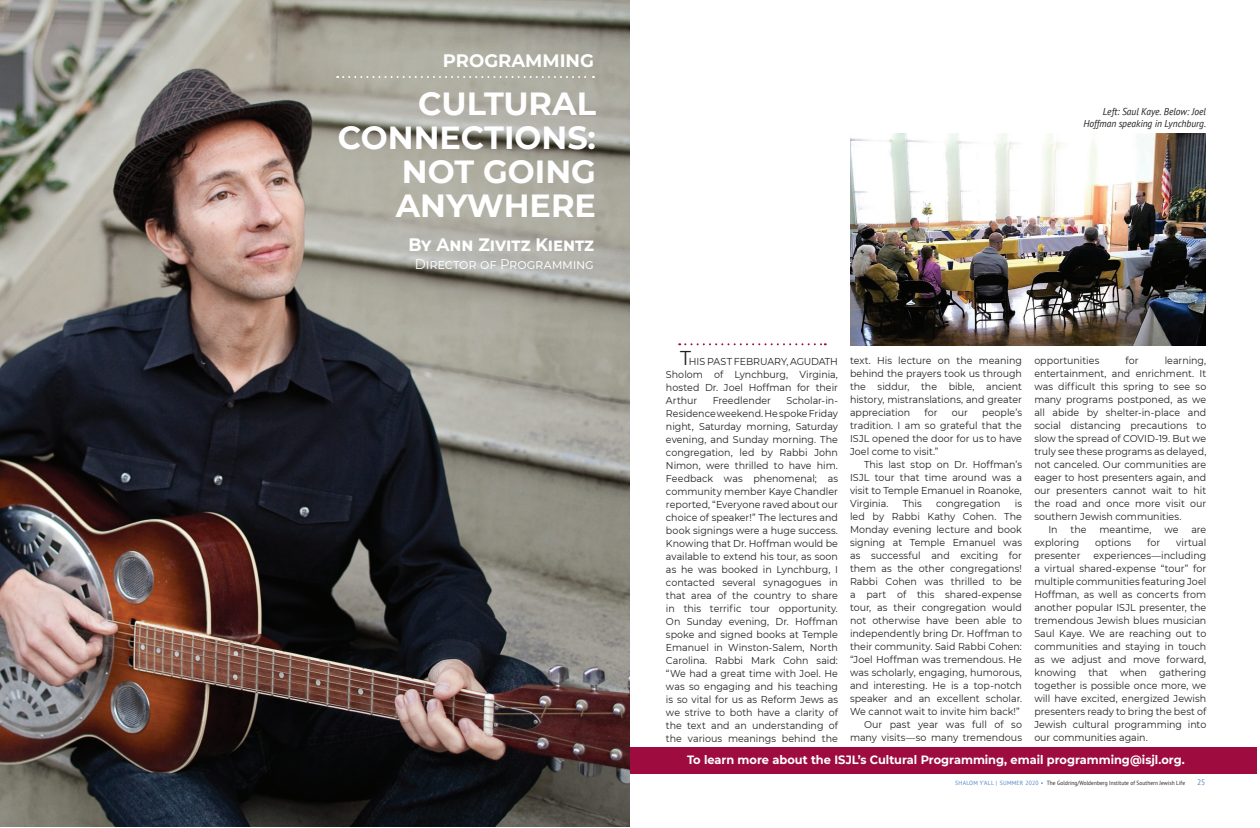
<style>
.page{position:relative;width:1260px;height:828px;background:#fff}
.page>*{position:absolute;margin:0;border:0;box-sizing:border-box;transform-origin:0 0}
.t1{font:700 32px/34px "Montserrat";color:#fff;text-align:right}
.t2{font:700 18px "Montserrat";color:#fff;scale:.95 1}
.t3{font:700 18px "Montserrat";color:#fff}
.t4{font:14px "Montserrat";color:#fff;scale:.95 1}
.t5{font:700 12px "Montserrat";letter-spacing:-.005em;color:#fff;scale:.95 1}
.t6{font:10px/13px "Montserrat";color:#231f20;text-align:justify;scale:.95 1}
.t7{font:italic 10px/12px "PT Sans";letter-spacing:-.005em;color:#231f20;text-align:right;scale:.95 1}
.t8{font:8px "PT Sans";color:#4d84c4;scale:.95 1}
.t9{font:6px "PT Sans";letter-spacing:.01em;color:#231f20;scale:.9 1}
.s1{font-size:20px}
.s2{color:#4d84c4}
</style>
<div class="page">
<div style="left:622px;top:747px;width:635px;height:27px;background:#9e0b3f"></div>
<img style="left:0;top:0;width:630px;height:827px">
<svg style="left:337px;top:76px;width:257px;height:2px"></svg>
<img style="left:850px;top:133px;width:356px;height:212px">
<svg style="left:679px;top:343px;width:147px;height:2px"></svg>
<h2 class="t3" style="left:443px;top:48px;width:153px">PROGRAMMING</h2>
<h1 class="t1" style="left:338px;top:85px;width:260px">CULTURAL<br>CONNECTIONS:<br>NOT GOING<br>ANYWHERE</h1>
<h2 class="t2" style="left:408px;top:231px;width:197px">By Ann Zivitz Kientz</h2>
<h3 class="t4" style="left:415px;top:254px;width:190px">Director of Programming</h3>
<p class="t7" style="left:1083px;top:105px;width:131px">Left: Saul Kaye. Below: Joel<br>Hoffman speaking in Lynchburg.</p>
<p class="t6" style="left:666px;top:354px;width:183px;text-indent:14px"><span class="s1">T</span>HIS PAST FEBRUARY, AGUDATH Sholom of Lynchburg, Virginia, hosted Dr. Joel Hoffman for their Arthur</p>
<p class="t6" style="left:850px;top:353px;width:183px">text. His lecture on the meaning behind the prayers took us through the siddur, the bible, ancient history, mistranslations, and greater appreciation</p>
<p class="t6" style="left:1034px;top:354px;width:70px">opportunities</p>
<p class="t6" style="left:1126px;top:354px;width:15px">for</p>
<p class="t6" style="left:1165px;top:354px;width:45px">learning,</p>
<p class="t6" style="left:1034px;top:367px;width:183px">entertainment, and enrichment. It</p>
<p class="t6" style="left:1034px;top:380px;width:183px">was difficult this spring to see so</p>
<p class="t6" style="left:1034px;top:393px;width:183px">many programs postponed, as we</p>
<p class="t6" style="left:1034px;top:406px;width:183px">all abide by shelter-in-place and</p>
<p class="t6" style="left:1034px;top:419px;width:183px">social distancing precautions to</p>
<p class="t6" style="left:1034px;top:432px;width:183px">slow the spread of COVID-19. But we</p>
<p class="t6" style="left:1034px;top:445px;width:183px">truly see these programs as delayed,</p>
<p class="t6" style="left:1034px;top:458px;width:183px">not canceled. Our communities are</p>
<p class="t6" style="left:1034px;top:471px;width:183px">eager to host presenters again, and</p>
<p class="t6" style="left:1034px;top:484px;width:183px">our presenters cannot wait to hit</p>
<p class="t6" style="left:1034px;top:497px;width:183px">the road and once more visit our</p>
<p class="t6" style="left:1034px;top:510px;width:156px">southern Jewish communities.</p>
<p class="t6" style="left:1048px;top:523px;width:11px">In</p>
<p class="t6" style="left:1071px;top:523px;width:18px">the</p>
<p class="t6" style="left:1099px;top:523px;width:56px">meantime,</p>
<p class="t6" style="left:1164px;top:523px;width:16px">we</p>
<p class="t6" style="left:1191px;top:523px;width:17px">are</p>
<p class="t6" style="left:1034px;top:536px;width:49px">exploring</p>
<p class="t6" style="left:1095px;top:536px;width:39px">options</p>
<p class="t6" style="left:1147px;top:536px;width:15px">for</p>
<p class="t6" style="left:1176px;top:536px;width:33px">virtual</p>
<p class="t6" style="left:1034px;top:549px;width:50px">presenter</p>
<p class="t6" style="left:666px;top:393px;width:183px;text-indent:120px">Scholar-in-Residence weekend. He spoke Friday night, Saturday morning, Saturday evening, and Sunday morning. The congregation, led by Rabbi John Nimon, were thrilled to have him.<br>Feedback was phenomenal; as community member Kaye Chandler reported, “Everyone raved about our choice of speaker!” The lectures and book signings were a huge success.<br>Knowing that Dr. Hoffman would be available to extend his tour, as soon as he was booked in Lynchburg, I contacted several synagogues in that area of the country to share in this terrific tour opportunity.<br>On Sunday evening, Dr. Hoffman spoke and signed books at Temple Emanuel in Winston-Salem, North Carolina. Rabbi Mark Cohn said: “We had a great time with Joel. He was so engaging and his teaching is so vital for us as Reform Jews as we strive to both have a clarity of the text and an understanding of the various meanings behind the</p>
<p class="t5" style="left:687px;top:752px;width:526px">To learn more about the ISJL’s Cultural Programming, email programming@isjl.org.</p>
<p class="t6" style="left:713px;top:393px;width:63px">Freedlender</p>
<p class="t6" style="left:850px;top:405px;width:183px;text-indent:132px">people’s tradition. I am so grateful that the ISJL opened the door for us to have Joel come to visit.”</p>
<p class="t6" style="left:850px;top:457px;width:183px;text-indent:14px">This last stop on Dr. Hoffman’s ISJL tour that time around was a visit to Temple Emanuel in Roanoke, Virginia.</p>
<p class="t6" style="left:924px;top:405px;width:15px">for</p>
<p class="t6" style="left:952px;top:405px;width:18px">our</p>
<p class="t6" style="left:850px;top:496px;width:183px;text-align:right">is<br>led by Rabbi Kathy Cohen. The<br>Monday evening lecture and book signing at Temple Emanuel was as successful and exciting for them as the other congregations!<br>Rabbi Cohen was thrilled to be a part of this shared-expense tour, as their congregation would not otherwise have been able to independently bring Dr. Hoffman to their community. Said Rabbi Cohen: “Joel Hoffman was tremendous. He was scholarly, engaging, humorous, and interesting. He is a top-notch speaker and an excellent scholar.<br>We cannot wait to invite him back!”<br>Our past year was full of so many visits—so many tremendous</p>
<p class="t6" style="left:903px;top:496px;width:22px">This</p>
<p class="t6" style="left:936px;top:496px;width:70px">congregation</p>
<p class="t6" style="left:1034px;top:549px;width:183px;text-indent:59px">experiences—including a virtual shared-expense “tour” for multiple communities featuring Joel Hoffman, as well as concerts from another popular ISJL presenter, the tremendous Jewish blues musician Saul Kaye. We are reaching out to communities and staying in touch as we adjust and move forward, knowing that when gathering together is possible once more, we will have excited, energized Jewish presenters ready to bring the best of Jewish cultural programming into our communities again.</p>
<p class="t9" style="left:955px;top:779px;width:257px"><span class="s2">SHALOM Y’ALL | SUMMER 2020 •</span> The Goldring/Woldenberg Institute of Southern Jewish Life</p>
<p class="t8" style="left:1197px;top:777px;width:10px">25</p>
</div>
